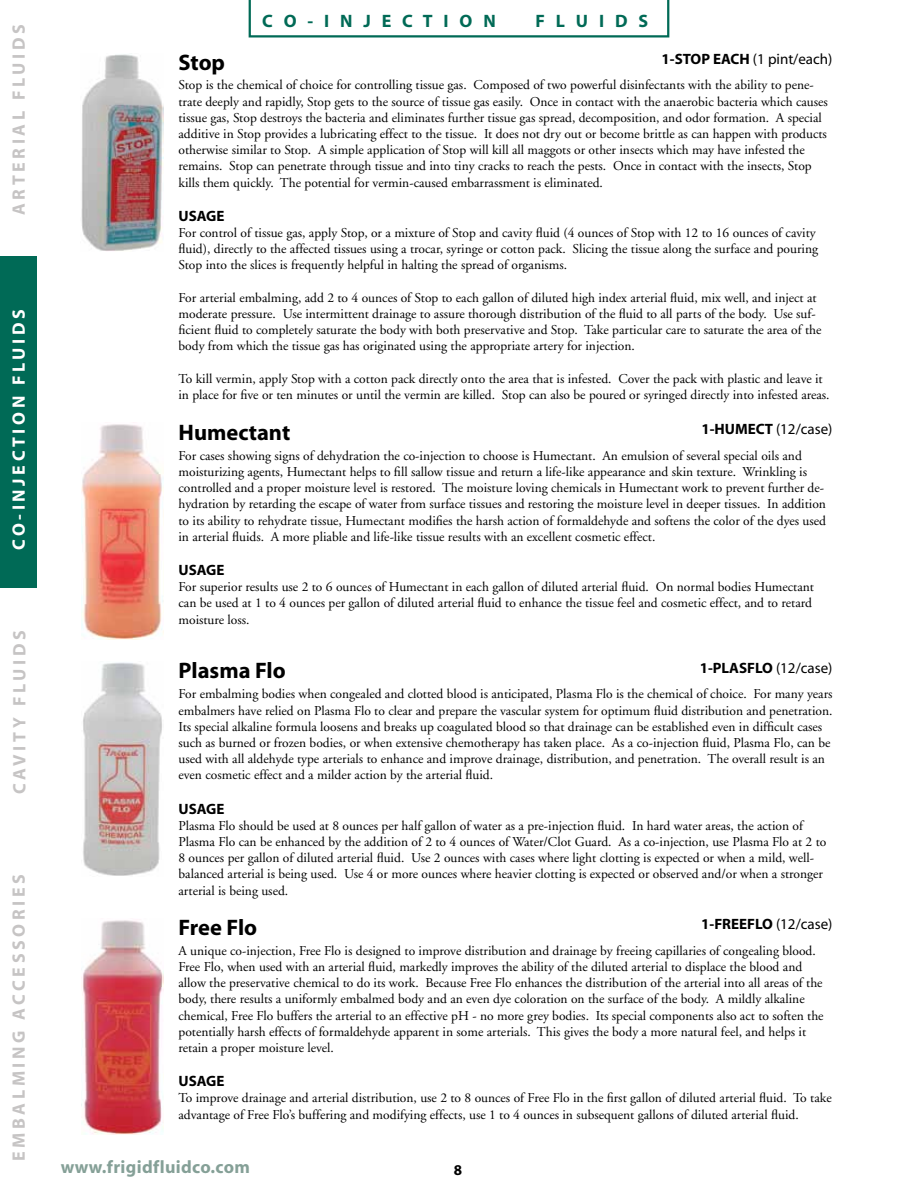
<style>
.page{position:relative;width:918px;height:1188px;background:#fff}
.page>*{position:absolute;margin:0;border:0;box-sizing:border-box;transform-origin:0 0}
.t1{font:700 22.5px "Myriad";color:#000}
.t2{font:700 18px "Myriad";letter-spacing:.2em;color:#c6c4c4}
.t3{font:700 18px "Myriad";letter-spacing:.02em;color:#85a097}
.t4{font:700 18px "Myriad";color:#006a56}
.t5{font:700 18px "Myriad";letter-spacing:.2em;color:#fff}
.t6{font:700 15px "Myriad";color:#000}
.t7{font:15px "Myriad";color:#000}
.t8{font:13.5px/16.2px "Adobe Garamond";color:#000}
.s1{font-weight:700}
.s2{font-weight:400}
</style>
<div class="page">
<div style="left:0;top:256px;width:36px;height:331px;background:#006a56"></div>
<svg style="left:249px;top:0;width:420px;height:38px"></svg>
<img style="left:81px;top:424px;width:83px;height:215px">
<img style="left:83px;top:662px;width:79px;height:214px">
<img style="left:81px;top:920px;width:83px;height:214px">
<img style="left:81px;top:54px;width:82px;height:197px">
<h2 class="t2" style="left:10px;top:215px;width:192px;rotate:-90deg">ARTERIAL FLUIDS</h2>
<h2 class="t5" style="left:10px;top:550px;width:242px;rotate:-90deg">CO-INJECTION FLUIDS</h2>
<h2 class="t2" style="left:10px;top:794px;width:165px;rotate:-90deg">CAVITY FLUIDS</h2>
<h2 class="t2" style="left:10px;top:1161px;width:288px;rotate:-90deg">EMBALMING ACCESSORIES</h2>
<h2 class="t4" style="left:262px;top:12px;width:235px">C O - I N J E C T I O N</h2>
<h2 class="t4" style="left:536px;top:12px;width:114px">F L U I D S</h2>
<h1 class="t1" style="left:178px;top:51px;width:48px">Stop</h1>
<p class="t7" style="left:662px;top:51px;width:172px"><span class="s1">1-STOP EACH</span> (1 pint/each)</p>
<p class="t8" style="left:178px;top:77px;width:651px">Stop is the chemical of choice for controlling tissue gas. Composed of two powerful disinfectants with the ability to pene&shy;trate deeply and rapidly, Stop gets to the source of tissue gas easily. Once in contact with the anaerobic bacteria which causes tissue gas, Stop destroys the bacteria and eliminates further tissue gas spread, decomposition, and odor formation. A special additive in Stop provides a lubricating effect to the tissue. It does not dry out or become brittle as can happen with products otherwise similar to Stop. A simple application of Stop will kill all maggots or other insects which may have infested the remains. Stop can penetrate through tissue and into tiny cracks to reach the pests. Once in contact with the insects, Stop kills them quickly. The potential for vermin-caused embarrassment is eliminated.</p>
<p class="t6" style="left:178px;top:208px;width:48px">USAGE</p>
<p class="t8" style="left:178px;top:225px;width:641px">For control of tissue gas, apply Stop, or a mixture of Stop and cavity fluid (4 ounces of Stop with 12 to 16 ounces of cavity fluid), directly to the affected tissues using a trocar, syringe or cotton pack. Slicing the tissue along the surface and pouring<br>Stop into the slices is frequently helpful in halting the spread of organisms.</p>
<p class="t8" style="left:178px;top:290px;width:644px">For arterial embalming, add 2 to 4 ounces of Stop to each gallon of diluted high index arterial fluid, mix well, and inject at moderate pressure. Use intermittent drainage to assure thorough distribution of the fluid to all parts of the body. Use suf&shy;ficient fluid to completely saturate the body with both preservative and Stop. Take particular care to saturate the area of the body from which the tissue gas has originated using the appropriate artery for injection.</p>
<p class="t8" style="left:178px;top:371px;width:653px">To kill vermin, apply Stop with a cotton pack directly onto the area that is infested. Cover the pack with plastic and leave it in place for five or ten minutes or until the vermin are killed. Stop can also be poured or syringed directly into infested areas.</p>
<h1 class="t1" style="left:178px;top:421px;width:113px">Humectant</h1>
<p class="t7" style="left:701px;top:422px;width:133px"><span class="s1">1-HUMECT</span> (12/case)</p>
<p class="t8" style="left:178px;top:448px;width:649px">For cases showing signs of dehydration the co-injection to choose is Humectant. An emulsion of several special oils and moisturizing agents, Humectant helps to fill sallow tissue and return a life-like appearance and skin texture. Wrinkling is controlled and a proper moisture level is restored. The moisture loving chemicals in Humectant work to prevent further de&shy;hydration by retarding the escape of water from surface tissues and restoring the moisture level in deeper tissues. In addition to its ability to rehydrate tissue, Humectant modifies the harsh action of formaldehyde and softens the color of the dyes used in arterial fluids. A more pliable and life-like tissue results with an excellent cosmetic effect.</p>
<p class="t6" style="left:178px;top:562px;width:48px">USAGE</p>
<p class="t8" style="left:178px;top:579px;width:637px">For superior results use 2 to 6 ounces of Humectant in each gallon of diluted arterial fluid. On normal bodies Humectant can be used at 1 to 4 ounces per gallon of diluted arterial fluid to enhance the tissue feel and cosmetic effect, and to retard moisture loss.</p>
<h1 class="t1" style="left:178px;top:659px;width:109px">Plasma Flo</h1>
<p class="t6" style="left:700px;top:660px;width:134px">1-PLASFLO <span class="s2">(12/case)</span></p>
<p class="t8" style="left:178px;top:686px;width:656px">For embalming bodies when congealed and clotted blood is anticipated, Plasma Flo is the chemical of choice. For many years embalmers have relied on Plasma Flo to clear and prepare the vascular system for optimum fluid distribution and penetration.<br>Its special alkaline formula loosens and breaks up coagulated blood so that drainage can be established even in difficult cases such as burned or frozen bodies, or when extensive chemotherapy has taken place. As a co-injection fluid, Plasma Flo, can be used with all aldehyde type arterials to enhance and improve drainage, distribution, and penetration. The overall result is an even cosmetic effect and a milder action by the arterial fluid.</p>
<p class="t6" style="left:178px;top:801px;width:48px">USAGE</p>
<p class="t8" style="left:178px;top:818px;width:649px">Plasma Flo should be used at 8 ounces per half gallon of water as a pre-injection fluid. In hard water areas, the action of Plasma Flo can be enhanced by the addition of 2 to 4 ounces of Water/Clot Guard. As a co-injection, use Plasma Flo at 2 to 8 ounces per gallon of diluted arterial fluid. Use 2 ounces with cases where light clotting is expected or when a mild, well&shy;balanced arterial is being used. Use 4 or more ounces where heavier clotting is expected or observed and/or when a stronger arterial is being used.</p>
<h1 class="t1" style="left:178px;top:916px;width:80px">Free Flo</h1>
<p class="t6" style="left:701px;top:916px;width:133px">1-FREEFLO <span class="s2">(12/case)</span></p>
<p class="t8" style="left:178px;top:943px;width:647px">A unique co-injection, Free Flo is designed to improve distribution and drainage by freeing capillaries of congealing blood.<br>Free Flo, when used with an arterial fluid, markedly improves the ability of the diluted arterial to displace the blood and allow the preservative chemical to do its work. Because Free Flo enhances the distribution of the arterial into all areas of the body, there results a uniformly embalmed body and an even dye coloration on the surface of the body. A mildly alkaline chemical, Free Flo buffers the arterial to an effective pH - no more grey bodies. Its special components also act to soften the potentially harsh effects of formaldehyde apparent in some arterials. This gives the body a more natural feel, and helps it retain a proper moisture level.</p>
<p class="t6" style="left:178px;top:1074px;width:48px">USAGE</p>
<p class="t8" style="left:178px;top:1090px;width:655px">To improve drainage and arterial distribution, use 2 to 8 ounces of Free Flo in the first gallon of diluted arterial fluid. To take advantage of Free Flo’s buffering and modifying effects, use 1 to 4 ounces in subsequent gallons of diluted arterial fluid.</p>
<h2 class="t3" style="left:61px;top:1157px;width:191px">www.frigidfluidco.com</h2>
<p class="t6" style="left:454px;top:1162px;width:10px">8</p>
</div>
